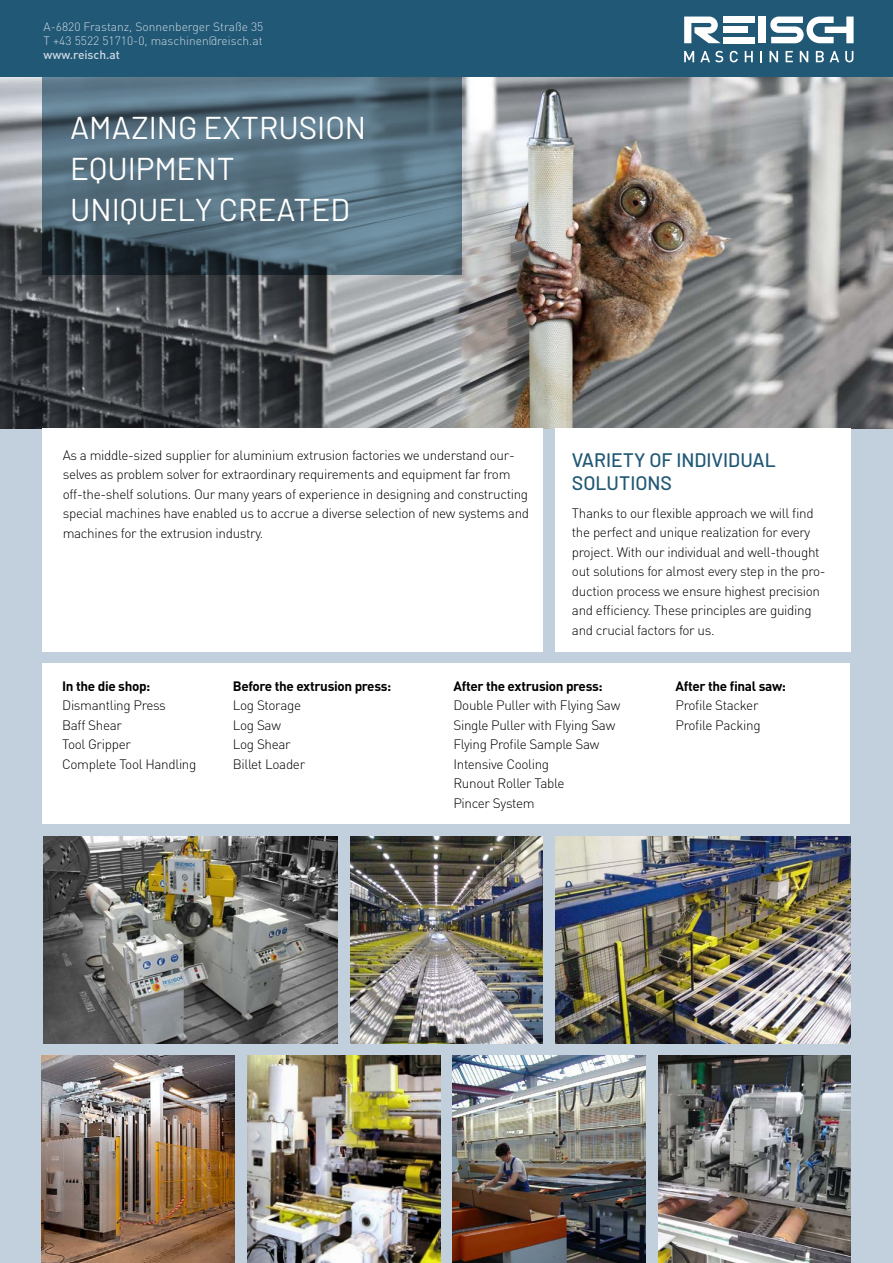
<style>
.page{position:relative;width:893px;height:1263px;background:#c2cfdd}
.page>*{position:absolute;margin:0;border:0;box-sizing:border-box;transform-origin:0 0}
.t1{font:31.5px/41.1px "Barlow";color:#fff}
.t2{font:500 19.5px/23.4px "Barlow";color:#205875}
.t3{font:300 13.5px/19.5px "DIN";letter-spacing:-.025em;color:#000}
.t4{font:700 13.5px "DIN";letter-spacing:-.025em;color:#000}
.t5{font:300 12px/14.4px "DIN";color:#ced8e4}
.t6{font:500 12px "DIN";color:#ced8e4}
</style>
<div class="page">
<div style="left:0;top:0;width:893px;height:78px;background:#205875"></div>
<div style="left:723px;top:17px;width:31px;height:6px;background:#fff"></div>
<div style="left:759px;top:17px;width:7px;height:26px;background:#fff"></div>
<div style="left:723px;top:37px;width:31px;height:6px;background:#fff"></div>
<div style="left:723px;top:27px;width:25px;height:6px;background:#fff"></div>
<svg style="left:684px;top:17px;width:37px;height:26px"></svg>
<svg style="left:770px;top:17px;width:84px;height:26px"></svg>
<svg style="left:684px;top:51px;width:10px;height:11px"></svg>
<svg style="left:700px;top:51px;width:23px;height:11px"></svg>
<svg style="left:730px;top:51px;width:8px;height:11px"></svg>
<svg style="left:745px;top:51px;width:8px;height:11px"></svg>
<svg style="left:760px;top:51px;width:2px;height:11px"></svg>
<svg style="left:769px;top:51px;width:9px;height:11px"></svg>
<svg style="left:786px;top:51px;width:7px;height:11px"></svg>
<svg style="left:800px;top:51px;width:8px;height:11px"></svg>
<svg style="left:816px;top:51px;width:8px;height:11px"></svg>
<svg style="left:830px;top:51px;width:9px;height:11px"></svg>
<svg style="left:845px;top:51px;width:8px;height:11px"></svg>
<img style="left:0;top:78px;width:893px;height:350px">
<svg style="left:43px;top:78px;width:419px;height:197px;background:#536c7b"></svg>
<div style="left:43px;top:428px;width:500px;height:223px;background:#fff"></div>
<div style="left:555px;top:428px;width:296px;height:223px;background:#fff"></div>
<div style="left:43px;top:663px;width:807px;height:161px;background:#fff"></div>
<img style="left:350px;top:836px;width:193px;height:208px">
<img style="left:248px;top:1056px;width:192px;height:207px">
<img style="left:556px;top:836px;width:295px;height:208px">
<img style="left:42px;top:1056px;width:193px;height:207px">
<img style="left:43px;top:836px;width:295px;height:208px">
<img style="left:658px;top:1056px;width:193px;height:207px">
<img style="left:453px;top:1056px;width:192px;height:207px">
<p class="t5" style="left:44px;top:19px;width:221px">A-6820 Frastanz, Sonnenberger Straße 35<br>T +43 5522 51710-0, maschinen@reisch.at</p>
<p class="t6" style="left:44px;top:47px;width:78px">www.reisch.at</p>
<h1 class="t1" style="left:70px;top:106px;width:297px">AMAZING EXTRUSION<br>EQUIPMENT<br>UNIQUELY CREATED</h1>
<p class="t3" style="left:63px;top:445px;width:468px">As a middle-sized supplier for aluminium extrusion factories we understand our&shy;selves as problem solver for extraordinary requirements and equipment far from off-the-shelf solutions. Our many years of experience in designing and constructing special machines have enabled us to accrue a diverse selection of new systems and machines for the extrusion industry.</p>
<h2 class="t2" style="left:572px;top:447px;width:206px">VARIETY OF INDIVIDUAL<br>SOLUTIONS</h2>
<p class="t3" style="left:572px;top:503px;width:255px">Thanks to our flexible approach we will find the perfect and unique realization for every project. With our individual and well-thought out solutions for almost every step in the pro&shy;duction process we ensure highest precision and efficiency. These principles are guiding and crucial factors for us.</p>
<p class="t4" style="left:62px;top:677px;width:90px">In the die shop:</p>
<p class="t3" style="left:62px;top:696px;width:136px">Dismantling Press<br>Baff Shear<br>Tool Gripper<br>Complete Tool Handling</p>
<p class="t4" style="left:233px;top:677px;width:160px">Before the extrusion press:</p>
<p class="t3" style="left:233px;top:696px;width:74px">Log Storage<br>Log Saw<br>Log Shear<br>Billet Loader</p>
<p class="t4" style="left:453px;top:677px;width:151px">After the extrusion press:</p>
<p class="t3" style="left:453px;top:696px;width:168px">Double Puller with Flying Saw<br>Single Puller with Flying Saw<br>Flying Profile Sample Saw<br>Intensive Cooling<br>Runout Roller Table<br>Pincer System</p>
<p class="t4" style="left:676px;top:677px;width:112px">After the final saw:</p>
<p class="t3" style="left:676px;top:696px;width:87px">Profile Stacker<br>Profile Packing</p>
</div>
